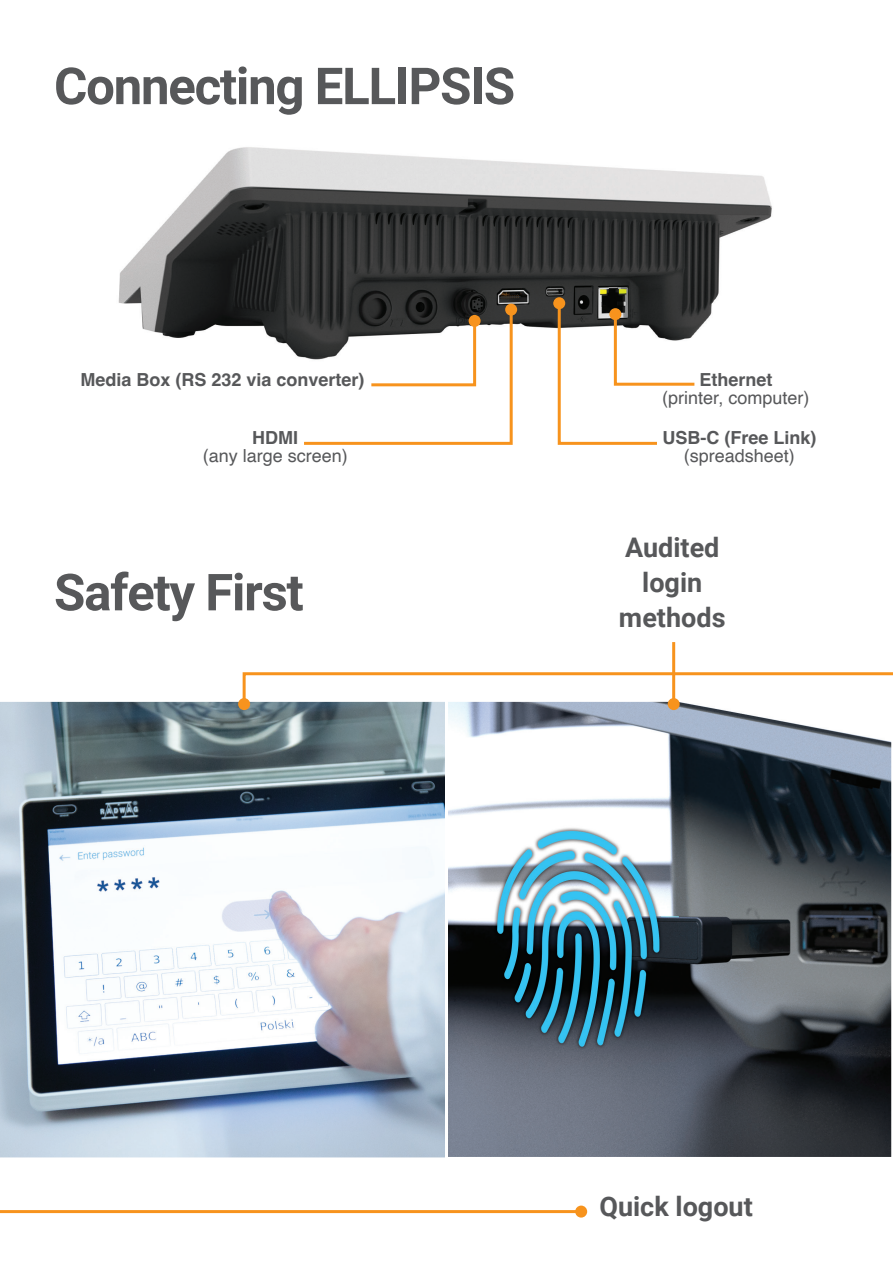
<style>
.page{position:relative;width:893px;height:1263px;background:#fff}
.page>*{position:absolute;margin:0;border:0;box-sizing:border-box;transform-origin:0 0}
.t1{font:700 51px "Roboto";letter-spacing:-.025em;color:#57585a}
.t2{font:700 27px "Roboto";color:#57585a}
.t3{font:700 18px "Helvetica";color:#57585a}
.t4{font:18px "Helvetica";color:#57585a}
</style>
<div class="page">
<img style="left:118px;top:147px;width:654px;height:210px">
<svg style="left:0;top:701px;width:241px;height:457px"></svg>
<div style="left:505px;top:304px;width:12px;height:12px;background:#f7931d;border-radius:50%"></div>
<svg style="left:238px;top:698px;width:12px;height:12px"></svg>
<svg style="left:556px;top:300px;width:141px;height:145px"></svg>
<div style="left:553px;top:297px;width:12px;height:12px;background:#f7931d;border-radius:50%"></div>
<svg style="left:301px;top:307px;width:213px;height:138px"></svg>
<div style="left:469px;top:315px;width:12px;height:12px;background:#f7931d;border-radius:50%"></div>
<hr style="left:672px;top:642px;width:3px;height:62px;background:#f7931d">
<hr style="left:0;top:1210px;width:581px;height:3px;background:#f7931d">
<div style="left:575px;top:1205px;width:12px;height:12px;background:#f7931d;border-radius:50%"></div>
<svg style="left:241px;top:671px;width:652px;height:487px"></svg>
<p class="t1" style="left:54px;top:50px;width:463px">Connecting ELLIPSIS</p>
<p class="t3" style="left:80px;top:369px;width:286px">Media Box (RS 232 via converter)</p>
<p class="t3" style="left:252px;top:427px;width:47px">HDMI</p>
<p class="t4" style="left:203px;top:442px;width:147px">(any large screen)</p>
<p class="t1" style="left:54px;top:556px;width:251px">Safety First</p>
<p class="t3" style="left:699px;top:368px;width:75px">Ethernet</p>
<p class="t4" style="left:662px;top:383px;width:149px">(printer, computer)</p>
<p class="t3" style="left:662px;top:427px;width:156px">USB-C (Free Link)</p>
<p class="t4" style="left:684px;top:442px;width:113px">(spreadsheet)</p>
<p class="t2" style="left:625px;top:528px;width:96px">Audited</p>
<p class="t2" style="left:642px;top:563px;width:62px">login</p>
<p class="t2" style="left:619px;top:598px;width:108px">methods</p>
<p class="t2" style="left:599px;top:1187px;width:155px">Quick logout</p>
</div>
